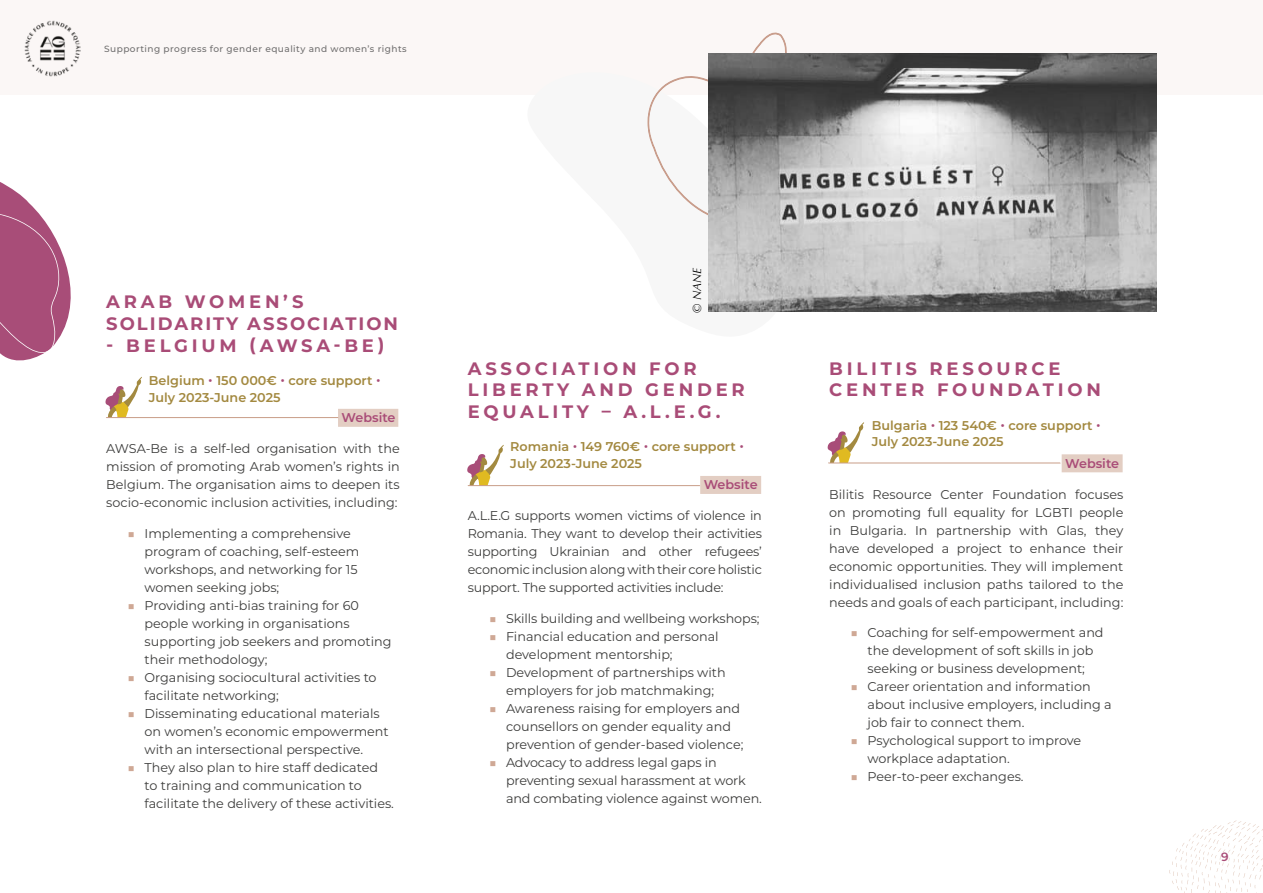
<style>
.page{position:relative;width:1263px;height:893px;background:#fff}
.page>*{position:absolute;margin:0;border:0;box-sizing:border-box;transform-origin:0 0}
.t1{font:700 18px/21.6px "Montserrat";letter-spacing:.21em;color:#a94c77}
.t2{font:700 18px/21.6px "Montserrat";letter-spacing:.11em;color:#a94c77}
.t3{font:12.75px/18px "Montserrat";color:#3c3c3b}
.t4{font:600 12.75px/16.5px "Montserrat";color:#a38940}
.t5{font:600 12.75px "Montserrat";color:#a94c77}
.t6{font:italic 12px "Optima";color:#000}
.t7{font:600 12px "Montserrat Alternates";color:#a94c77}
.t8{font:500 9px "Montserrat";letter-spacing:.05em;color:#706f6f}
.s1{color:#a94c77}
.s2{color:#cfa895}
</style>
<div class="page">
<svg style="left:1169px;top:820px;width:94px;height:73px"></svg>
<div style="left:0;top:0;width:1263px;height:95px;background:#fbf7f6"></div>
<img style="left:25px;top:20px;width:56px;height:56px">
<svg style="left:0;top:182px;width:71px;height:179px"></svg>
<svg style="left:647px;top:32px;width:148px;height:195px"></svg>
<div style="left:338px;top:409px;width:60px;height:18px;background:#e3cec3"></div>
<div style="left:700px;top:476px;width:61px;height:18px;background:#e3cec3"></div>
<div style="left:1062px;top:454px;width:60px;height:18px;background:#e3cec3"></div>
<img style="left:709px;top:54px;width:448px;height:258px">
<svg style="left:105px;top:377px;width:233px;height:41px"></svg>
<svg style="left:467px;top:445px;width:233px;height:41px"></svg>
<svg style="left:827px;top:422px;width:234px;height:41px"></svg>
<p class="t8" style="left:104px;top:42px;width:304px">Supporting progress for gender equality and women’s rights</p>
<h1 class="t2" style="left:106px;top:290px;width:293px">ARAB WOMEN’S<br>SOLIDARITY ASSOCIATION</h1>
<h1 class="t1" style="left:106px;top:333px;width:280px">- BELGIUM (AWSA-BE)</h1>
<p class="t4" style="left:149px;top:372px;width:233px">Belgium <span class="s1">•</span> 150 000€ <span class="s1">•</span> core support <span class="s1">•<br></span>July 2023-June 2025</p>
<p class="t5" style="left:342px;top:409px;width:55px">Website</p>
<p class="t3" style="left:106px;top:439px;width:295px;text-align:justify">AWSA-Be is a self-led organisation with the mission of promoting Arab women’s rights in Belgium. The organisation aims to deepen its socio-economic inclusion activities, including:</p>
<p class="t3" style="left:145px;top:524px;width:216px;text-indent:-17px"><span class="s2">■</span> Implementing a comprehensive program of coaching, self-esteem workshops, and networking for 15 women seeking jobs;</p>
<p class="t3" style="left:145px;top:596px;width:248px;text-indent:-17px"><span class="s2">■</span> Providing anti-bias training for 60 people working in organisations supporting job seekers and promoting their methodology;</p>
<p class="t3" style="left:145px;top:668px;width:234px;text-indent:-17px"><span class="s2">■</span> Organising sociocultural activities to facilitate networking;</p>
<p class="t3" style="left:145px;top:704px;width:246px;text-indent:-17px"><span class="s2">■</span> Disseminating educational materials on women’s economic empowerment with an intersectional perspective.</p>
<p class="t3" style="left:145px;top:758px;width:251px;text-indent:-17px"><span class="s2">■</span> They also plan to hire staff dedicated to training and communication to facilitate the delivery of these activities.</p>
<p class="t6" style="left:690px;top:313px;width:47px;rotate:-90deg">© NANE</p>
<h1 class="t1" style="left:468px;top:356px;width:279px">ASSOCIATION FOR<br>LIBERTY AND GENDER<br>EQUALITY – A.L.E.G.</h1>
<p class="t4" style="left:510px;top:438px;width:235px">Romania <span class="s1">•</span> 149 760€ <span class="s1">•</span> core support <span class="s1">•<br></span>July 2023-June 2025</p>
<p class="t5" style="left:704px;top:476px;width:55px">Website</p>
<p class="t3" style="left:468px;top:506px;width:296px;text-align:justify">A.L.E.G supports women victims of violence in Romania. They want to develop their activities supporting Ukrainian and other refugees’ economic inclusion along with their core holistic support. The supported activities include:</p>
<p class="t3" style="left:489px;top:609px;width:272px"><span class="s2">■</span> Skills building and wellbeing workshops;</p>
<p class="t3" style="left:506px;top:627px;width:214px;text-indent:-17px"><span class="s2">■</span> Financial education and personal development mentorship;</p>
<p class="t3" style="left:489px;top:663px;width:238px;text-align:center"><span class="s2">■</span> Development of partnerships with employers for job matchmaking;</p>
<p class="t3" style="left:506px;top:699px;width:239px;text-indent:-17px"><span class="s2">■</span> Awareness raising for employers and counsellors on gender equality and prevention of gender-based violence;</p>
<p class="t3" style="left:506px;top:753px;width:257px;text-indent:-17px"><span class="s2">■</span> Advocacy to address legal gaps in preventing sexual harassment at work and combating violence against women.</p>
<h1 class="t1" style="left:829px;top:356px;width:273px">BILITIS RESOURCE<br>CENTER FOUNDATION</h1>
<p class="t4" style="left:872px;top:416px;width:230px">Bulgaria <span class="s1">•</span> 123 540€ <span class="s1">•</span> core support <span class="s1">•<br></span>July 2023-June 2025</p>
<p class="t5" style="left:1065px;top:454px;width:55px">Website</p>
<p class="t3" style="left:829px;top:485px;width:296px;text-align:justify">Bilitis Resource Center Foundation focuses on promoting full equality for LGBTI people in Bulgaria. In partnership with Glas, they have developed a project to enhance their economic opportunities. They will implement individualised inclusion paths tailored to the needs and goals of each participant, including:</p>
<p class="t3" style="left:850px;top:623px;width:255px;text-align:center"><span class="s2">■</span> Coaching for self-empowerment and the development of soft skills in job seeking or business development;</p>
<p class="t3" style="left:867px;top:677px;width:246px;text-indent:-17px"><span class="s2">■</span> Career orientation and information about inclusive employers, including a job fair to connect them.</p>
<p class="t3" style="left:867px;top:731px;width:215px;text-indent:-17px"><span class="s2">■</span> Psychological support to improve workplace adaptation.</p>
<p class="t3" style="left:850px;top:767px;width:175px"><span class="s2">■</span> Peer-to-peer exchanges.</p>
<p class="t7" style="left:1221px;top:848px;width:9px">9</p>
</div>
